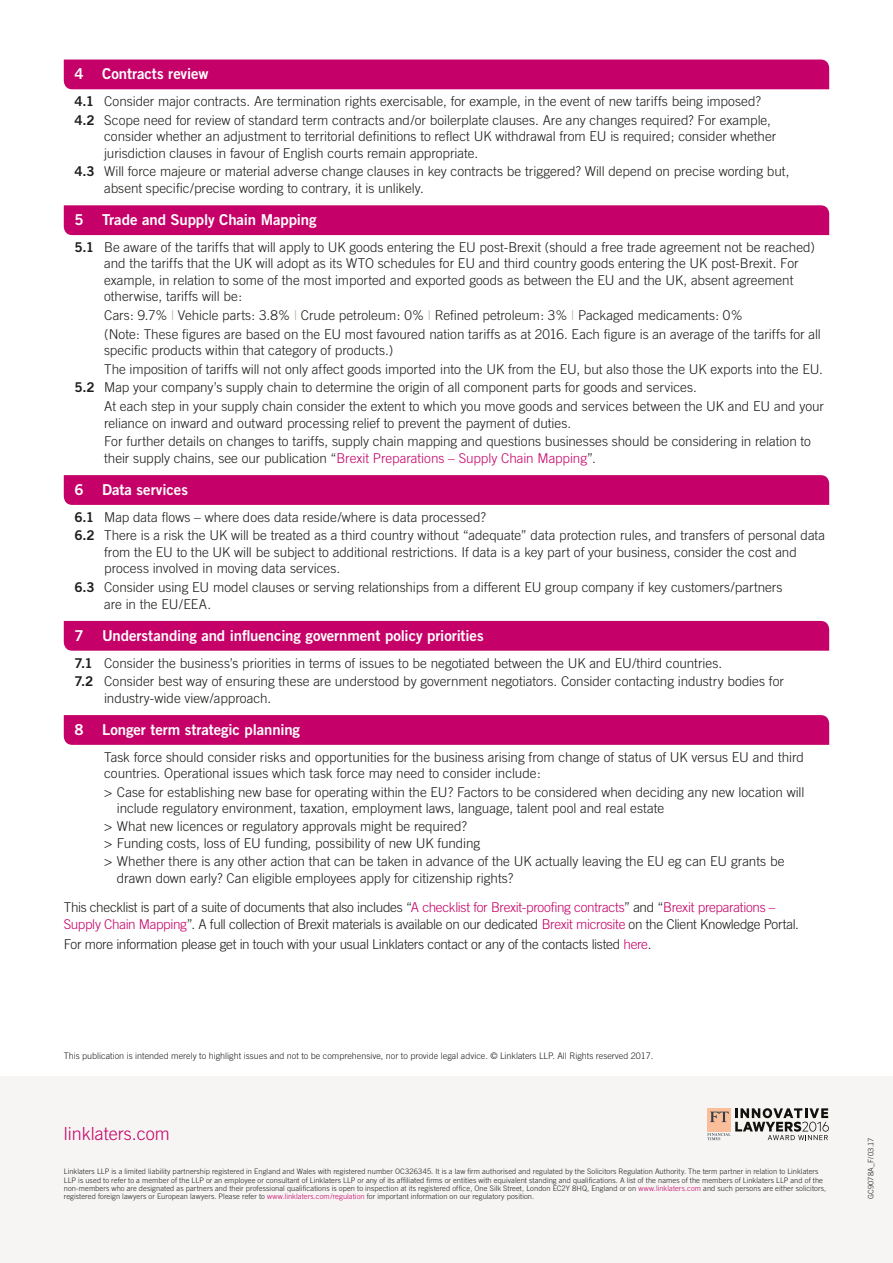
<style>
.page{position:relative;width:893px;height:1263px;background:#fff}
.page>*{position:absolute;margin:0;border:0;box-sizing:border-box;transform-origin:0 0}
.t1{font:300 18px "Trade Gothic";color:#c50068}
.t2{font:15px "Trade Gothic Bold Two";letter-spacing:-.005em;color:#fff}
.Bodycopy-9_11pt{font:300 13.5px/16.5px "Trade Gothic";letter-spacing:-.005em;color:#1d1d1b}
.Bodycopy-9_11pt-2{font:300 13.5px/16.5px "Trade Gothic";letter-spacing:-.025em;color:#1d1d1b}
.NEW_Boilerplate{font:300 9px "Trade Gothic";color:#1d1d1b}
.Notes-5_5_5pt{font:300 7.5px/8.2px "Trade Gothic";letter-spacing:.015em;color:#1d1d1b}
.s1{font-family:"Trade Gothic Bold Two";font-weight:400}
.s2{color:#b5aca2}
.s3{color:#c50068}
</style>
<div class="page">
<div style="left:0;top:1077px;width:893px;height:186px;background:#f6f5f4"></div>
<svg style="left:707px;top:1108px;width:122px;height:32px"></svg>
<div style="left:64px;top:60px;width:765px;height:29px;background:#c50068"></div>
<div style="left:64px;top:205px;width:765px;height:30px;background:#c50068"></div>
<div style="left:64px;top:475px;width:765px;height:30px;background:#c50068"></div>
<div style="left:64px;top:621px;width:765px;height:30px;background:#c50068"></div>
<div style="left:64px;top:715px;width:765px;height:30px;background:#c50068"></div>
<p class="t2" style="left:74px;top:65px;width:136px">4 Contracts review</p>
<p class="Bodycopy-9_11pt" style="left:74px;top:93px;width:688px"><span class="s1">4.1</span> Consider major contracts. Are termination rights exercisable, for example, in the event of new tariffs being imposed?</p>
<p class="Bodycopy-9_11pt" style="left:104px;top:112px;width:674px;text-indent:-30px"><span class="s1">4.2</span> Scope need for review of standard term contracts and/or boilerplate clauses. Are any changes required? For example, consider whether an adjustment to territorial definitions to reflect UK withdrawal from EU is required; consider whether jurisdiction clauses in favour of English courts remain appropriate.</p>
<p class="Bodycopy-9_11pt" style="left:104px;top:163px;width:687px;text-indent:-30px"><span class="s1">4.3</span> Will force majeure or material adverse change clauses in key contracts be triggered? Will depend on precise wording but, absent specific/precise wording to contrary, it is unlikely.</p>
<p class="t2" style="left:74px;top:211px;width:244px">5 Trade and Supply Chain Mapping</p>
<p class="Bodycopy-9_11pt" style="left:104px;top:239px;width:712px;text-indent:-30px"><span class="s1">5.1</span> Be aware of the tariffs that will apply to UK goods entering the EU post-Brexit (should a free trade agreement not be reached) and the tariffs that the UK will adopt as its WTO schedules for EU and third country goods entering the UK post-Brexit. For example, in relation to some of the most imported and exported goods as between the EU and the UK, absent agreement otherwise, tariffs will be:</p>
<p class="Bodycopy-9_11pt" style="left:104px;top:307px;width:640px">Cars: 9.7% <span class="s2">|</span> Vehicle parts: 3.8% <span class="s2">|</span> Crude petroleum: 0% <span class="s2">|</span> Refined petroleum: 3% <span class="s2">|</span> Packaged medicaments: 0%</p>
<p class="Bodycopy-9_11pt" style="left:104px;top:325px;width:718px">(Note: These figures are based on the EU most favoured nation tariffs as at 2016. Each figure is an average of the tariffs for all specific products within that category of products.)</p>
<p class="Bodycopy-9_11pt" style="left:104px;top:361px;width:720px">The imposition of tariffs will not only affect goods imported into the UK from the EU, but also those the UK exports into the EU.</p>
<p class="Bodycopy-9_11pt" style="left:74px;top:379px;width:624px"><span class="s1">5.2</span> Map your company’s supply chain to determine the origin of all component parts for goods and services.</p>
<p class="Bodycopy-9_11pt" style="left:104px;top:398px;width:721px">At each step in your supply chain consider the extent to which you move goods and services between the UK and EU and your reliance on inward and outward processing relief to prevent the payment of duties.</p>
<p class="Bodycopy-9_11pt" style="left:104px;top:433px;width:708px">For further details on changes to tariffs, supply chain mapping and questions businesses should be considering in relation to their supply chains, see our publication “<span class="s3">Brexit Preparations – Supply Chain Mapping</span>”.</p>
<p class="t2" style="left:74px;top:480px;width:115px">6 Data services</p>
<p class="Bodycopy-9_11pt" style="left:74px;top:508px;width:413px"><span class="s1">6.1</span> Map data flows – where does data reside/where is data processed?</p>
<p class="Bodycopy-9_11pt" style="left:104px;top:527px;width:723px;text-indent:-30px"><span class="s1">6.2</span> There is a risk the UK will be treated as a third country without “adequate” data protection rules, and transfers of personal data from the EU to the UK will be subject to additional restrictions. If data is a key part of your business, consider the cost and process involved in moving data services.</p>
<p class="Bodycopy-9_11pt" style="left:104px;top:579px;width:680px;text-indent:-30px"><span class="s1">6.3</span> Consider using EU model clauses or serving relationships from a different EU group company if key customers/partners are in the EU/EEA.</p>
<p class="t2" style="left:74px;top:626px;width:411px">7 Understanding and influencing government policy priorities</p>
<p class="Bodycopy-9_11pt" style="left:74px;top:654px;width:649px"><span class="s1">7.1</span> Consider the business’s priorities in terms of issues to be negotiated between the UK and EU/third countries.</p>
<p class="Bodycopy-9_11pt" style="left:104px;top:673px;width:681px;text-indent:-30px"><span class="s1">7.2</span> Consider best way of ensuring these are understood by government negotiators. Consider contacting industry bodies for industry-wide view/approach.</p>
<p class="t2" style="left:74px;top:720px;width:227px">8 Longer term strategic planning</p>
<p class="Bodycopy-9_11pt" style="left:104px;top:748px;width:701px">Task force should consider risks and opportunities for the business arising from change of status of UK versus EU and third countries. Operational issues which task force may need to consider include:</p>
<p class="Bodycopy-9_11pt" style="left:117px;top:784px;width:689px;text-indent:-13px">&gt; Case for establishing new base for operating within the EU? Factors to be considered when deciding any new location will include regulatory environment, taxation, employment laws, language, talent pool and real estate</p>
<p class="Bodycopy-9_11pt" style="left:104px;top:818px;width:364px">&gt; What new licences or regulatory approvals might be required?</p>
<p class="Bodycopy-9_11pt" style="left:104px;top:835px;width:378px">&gt; Funding costs, loss of EU funding, possibility of new UK funding</p>
<p class="Bodycopy-9_11pt" style="left:117px;top:853px;width:669px;text-indent:-13px">&gt; Whether there is any other action that can be taken in advance of the UK actually leaving the EU eg can EU grants be drawn down early? Can eligible employees apply for citizenship rights?</p>
<p class="Bodycopy-9_11pt-2" style="left:64px;top:899px;width:737px">This checklist is part of a suite of documents that also includes “<span class="s3">A checklist for Brexit-proofing contracts</span>” and “<span class="s3">Brexit preparations –<br>Supply Chain Mapping</span>”. A full collection of Brexit materials is available on our dedicated <span class="s3">Brexit microsite</span> on the Client Knowledge Portal.</p>
<p class="Bodycopy-9_11pt" style="left:64px;top:936px;width:589px">For more information please get in touch with your usual Linklaters contact or any of the contacts listed <span class="s3">here</span>.</p>
<p class="NEW_Boilerplate" style="left:64px;top:1050px;width:591px">This publication is intended merely to highlight issues and not to be comprehensive, nor to provide legal advice. © Linklaters LLP. All Rights reserved 2017.</p>
<p class="t1" style="left:64px;top:1123px;width:107px">linklaters.com</p>
<p class="Notes-5_5_5pt" style="left:64px;top:1167px;width:764px">Linklaters LLP is a limited liability partnership registered in England and Wales with registered number OC326345. It is a law firm authorised and regulated by the Solicitors Regulation Authority. The term partner in relation to Linklaters LLP is used to refer to a member of the LLP or an employee or consultant of Linklaters LLP or any of its affiliated firms or entities with equivalent standing and qualifications. A list of the names of the members of Linklaters LLP and of the non-members who are designated as partners and their professional qualifications is open to inspection at its registered office, One Silk Street, London EC2Y 8HQ, England or on <span class="s3">www.linklaters.com</span> and such persons are either solicitors, registered foreign lawyers or European lawyers. Please refer to <span class="s3">www.linklaters.com/regulation</span> for important information on our regulatory position.</p>
<p class="Notes-5_5_5pt" style="left:866px;top:1199px;width:63px;rotate:-90deg">GC9078A_F/03.17</p>
</div>
